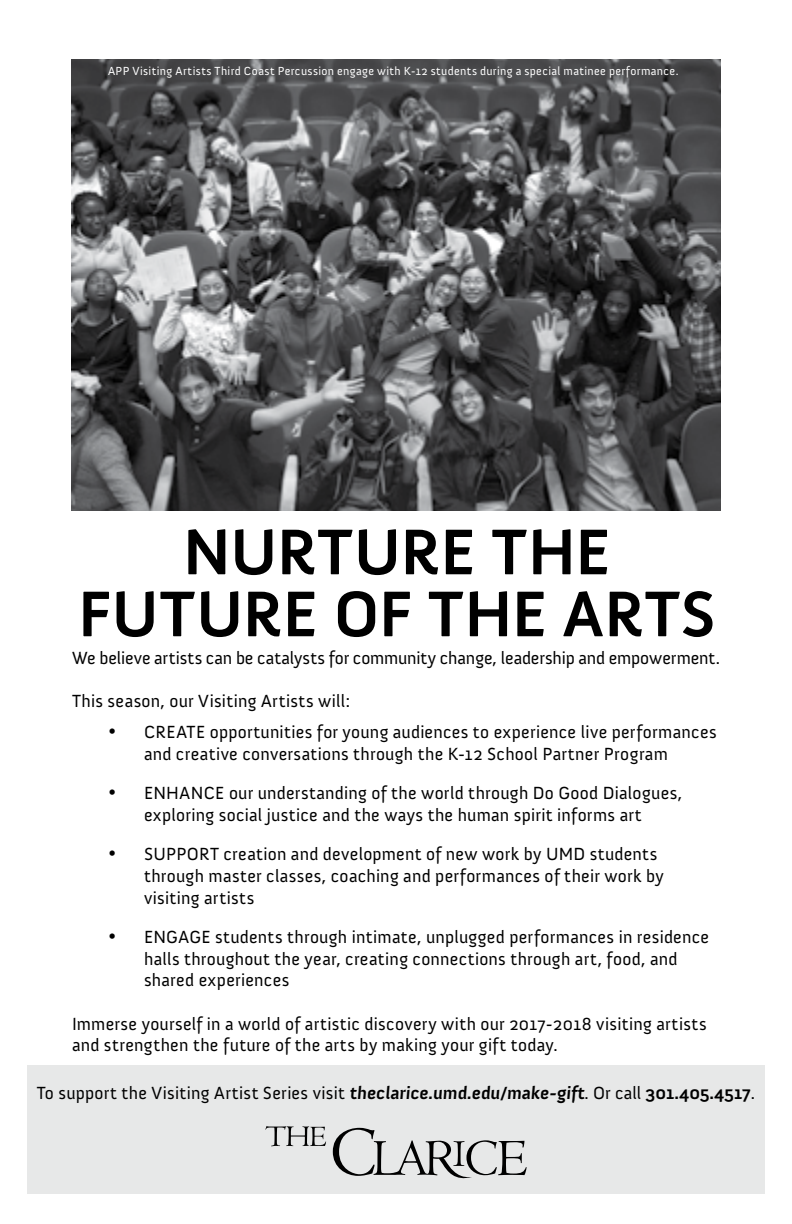
<style>
.page{position:relative;width:792px;height:1224px;background:#fff}
.page>*{position:absolute;margin:0;border:0;box-sizing:border-box;transform-origin:0 0}
.t1{font:700 66px/62px "Anivers";letter-spacing:-.005em;color:#000;text-align:center}
.t2{font:18px/21.6px "Anivers";letter-spacing:.015em;color:#000}
.t3{font:18px "Anivers";letter-spacing:-.005em;color:#000}
.t4{font:12px "Anivers";letter-spacing:.03em;color:#fff}
.s1{font-style:inherit}
.s2{font-weight:700}
</style>
<div class="page">
<img style="left:71px;top:59px;width:650px;height:451px">
<div style="left:27px;top:1066px;width:738px;height:128px;background:#e7e8e8"></div>
<svg style="left:333px;top:1128px;width:194px;height:50px"></svg>
<svg style="left:265px;top:1126px;width:61px;height:20px"></svg>
<p class="t4" style="left:108px;top:64px;width:572px">APP Visiting Artists Third Coast Percussion engage with K-12 students during a special matinee performance.</p>
<h1 class="t1" style="left:78px;top:522px;width:640px">NURTURE <span class="s1">THE<br></span>FUTURE OF THE ARTS</h1>
<p class="t3" style="left:72px;top:648px;width:649px">We believe artists can be catalysts for community change, leadership and empowerment.</p>
<p class="t2" style="left:72px;top:691px;width:280px">This season, our Visiting Artists will:</p>
<p class="t2" style="left:144px;top:721px;width:574px;text-indent:-36px">• CREATE opportunities for young audiences to experience live performances and creative conversations through the K-12 School Partner Program</p>
<p class="t2" style="left:108px;top:783px;width:576px;text-align:center">• ENHANCE our understanding of the world through Do Good Dialogues, exploring social justice and the ways the human spirit informs art</p>
<p class="t2" style="left:144px;top:844px;width:521px;text-indent:-36px">• SUPPORT creation and development of new work by UMD students through master classes, coaching and performances of their work by visiting artists</p>
<p class="t2" style="left:144px;top:927px;width:567px;text-indent:-36px">• ENGAGE students through intimate, unplugged performances in residence halls throughout the year, creating connections through art, food, and shared experiences</p>
<p class="t2" style="left:72px;top:1013px;width:636px">Immerse yourself in a world of artistic discovery with our 2017-2018 visiting artists and strengthen the future of the arts by making your gift today.</p>
<p class="t2" style="left:37px;top:1083px;width:720px">To support the Visiting Artist Series visit <span class="s2">theclarice.umd.edu/make-gift</span>. Or call <span class="s2">301.405.4517</span>.</p>
</div>
